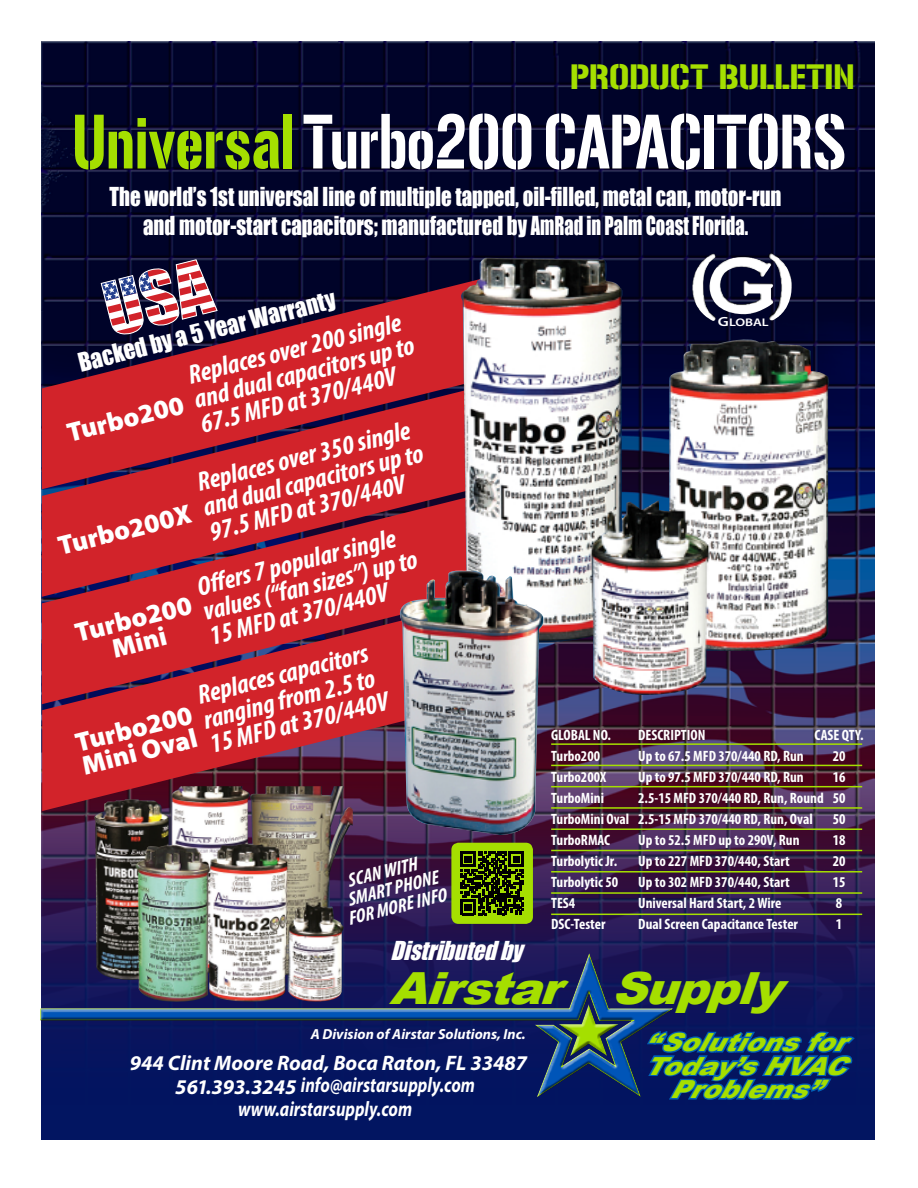
<style>
.page{position:relative;width:918px;height:1188px;background:#fff}
.page>*{position:absolute;margin:0;border:0;box-sizing:border-box;transform-origin:0 0}
.t1{font:67.95px "Gunplay";color:#fff;scale:.75 1}
.t2{font:italic 900 44.25px "Arial";color:#a5df00;scale:1.08 1}
.t3{font:30.9px "Gunplay";color:#a5df00}
.t4{font:italic 700 condensed 27px/25.5px "Myriad Pro";color:#fff}
.t5{font:900 27px/24px "Myriad Pro";color:#fff;text-align:center}
.t6{font:italic 900 24.9px/23.5px "Arial";color:#a5df00;text-align:center;scale:1.07 1}
.t7{font:24px/28.8px "Impact";color:#fff;text-align:center;scale:.87 1}
.t8{font:24px "Impact";color:#fff;scale:.95 1}
.t9{font:italic 24px "Impact";color:#fff;scale:.95 1}
.t10{font:italic 700 22.95px "Myriad Pro";color:#000}
.t11{font:italic 700 21px/23.2px "Myriad Pro";color:#fff;text-align:center}
.t12{font:italic 700 condensed 19.5px/18.5px "Myriad Pro";color:#fff}
.t13{font:700 condensed 15px/21px "Myriad Pro";color:#fff}
.t14{font:italic 700 14.55px "Myriad Pro";color:#fff}
.t15{font:600 11.1px "Myriad Pro";color:#fff;scale:1.25 1}
.s1{color:#a5df00}
.s2{font-size:13.35px}
</style>
<div class="page">
<img style="left:42px;top:41px;width:833px;height:1099px">
<svg style="left:41px;top:780px;width:833px;height:360px;background:#251a53"></svg>
<svg style="left:42px;top:270px;width:419px;height:107px;background:#63132a"></svg>
<svg style="left:42px;top:377px;width:419px;height:108px;background:#c5212b"></svg>
<svg style="left:42px;top:485px;width:419px;height:106px;background:#c5222c"></svg>
<svg style="left:42px;top:591px;width:356px;height:220px;background:#ba222d"></svg>
<img style="left:461px;top:258px;width:369px;height:437px">
<img style="left:398px;top:570px;width:146px;height:265px">
<img style="left:90px;top:786px;width:263px;height:164px">
<img style="left:691px;top:253px;width:102px;height:69px">
<div style="left:37px;top:952px;width:639px;height:146px;background:#000;opacity:.75"></div>
<div style="left:556px;top:1001px;width:66px;height:55px;background:#fff;opacity:.75"></div>
<div style="left:556px;top:1003px;width:66px;height:53px;background:#000;opacity:.75"></div>
<svg style="left:100px;top:259px;width:118px;height:76px"></svg>
<svg style="left:644px;top:1028px;width:213px;height:74px;background:#023585"></svg>
<div style="left:451px;top:843px;width:82px;height:81px;background:#a5df00;border-radius:7px"></div>
<svg style="left:460px;top:851px;width:64px;height:64px"></svg>
<hr style="left:551px;top:765px;width:311px;height:1px;background:#a5df00">
<hr style="left:551px;top:743px;width:311px;height:2px;background:#a5df00">
<hr style="left:551px;top:786px;width:311px;height:1px;background:#a5df00">
<hr style="left:551px;top:807px;width:311px;height:2px;background:#a5df00">
<hr style="left:551px;top:828px;width:311px;height:2px;background:#a5df00">
<hr style="left:551px;top:850px;width:311px;height:1px;background:#a5df00">
<hr style="left:551px;top:871px;width:311px;height:2px;background:#a5df00">
<hr style="left:551px;top:892px;width:311px;height:2px;background:#a5df00">
<hr style="left:551px;top:914px;width:311px;height:1px;background:#a5df00">
<h3 class="t3" style="left:570px;top:59px;width:286px">PRODUCT BULLETIN</h3>
<h1 class="t1" style="left:73px;top:103px;width:1033px"><span class="s1">Universal</span> Turbo200 CAPACITORS</h1>
<h3 class="t7" style="left:110px;top:182px;width:774px">The world’s 1st universal line of multiple tapped, oil-filled, metal can, motor-run and motor-start capacitors; manufactured by AmRad in Palm Coast Florida.</h3>
<h3 class="t8" style="left:74px;top:344px;width:280px;rotate:-14deg">Backed by a 5 Year Warranty</h3>
<h3 class="t5" style="left:65px;top:420px;width:121px;rotate:-14deg">Turbo200</h3>
<h3 class="t4" style="left:185px;top:362px;width:227px;rotate:-14deg">Replaces over 200 single and dual capacitors up to<br>67.5 MFD at 370/440V</h3>
<h3 class="t4" style="left:194px;top:469px;width:227px;rotate:-14deg">Replaces over 350 single and dual capacitors up to<br>97.5 MFD at 370/440V</h3>
<h3 class="t5" style="left:56px;top:534px;width:138px;rotate:-14deg">Turbo200X</h3>
<h3 class="t4" style="left:194px;top:574px;width:221px;rotate:-14deg">Off ers 7 popular single values (“fan sizes”) up to<br>15 MFD at 370/440V</h3>
<h3 class="t4" style="left:195px;top:682px;width:185px;rotate:-14deg">Replaces capacitors ranging from 2.5 to<br>15 MFD at 370/440V</h3>
<h3 class="t5" style="left:73px;top:620px;width:121px;rotate:-14deg">Turbo200<br>Mini</h3>
<h3 class="t5" style="left:73px;top:730px;width:121px;text-align:left;rotate:-14deg">Turbo200<br>Mini Oval</h3>
<h3 class="t12" style="left:337px;top:873px;width:102px;text-indent:9px;rotate:-14deg">SCAN WITH<br>SMART PHONE<br>FOR MORE INFO</h3>
<h3 class="t9" style="left:391px;top:932px;width:149px">Distributedby</h3>
<p class="t15" style="left:718px;top:315px;width:42px"><span class="s2">G</span>LOBAL</p>
<p class="t13" style="left:551px;top:724px;width:61px">GLOBAL NO.</p>
<p class="t13" style="left:638px;top:724px;width:69px">DESCRIPTION</p>
<p class="t13" style="left:815px;top:724px;width:51px">CASE QTY.</p>
<p class="t13" style="left:551px;top:745px;width:50px">Turbo200</p>
<p class="t13" style="left:638px;top:745px;width:167px">Up to 67.5 MFD 370/440 RD, Run</p>
<p class="t13" style="left:833px;top:745px;width:14px">20</p>
<p class="t13" style="left:551px;top:766px;width:57px">Turbo200X</p>
<p class="t13" style="left:638px;top:766px;width:167px">Up to 97.5 MFD 370/440 RD, Run</p>
<p class="t13" style="left:833px;top:766px;width:14px">16</p>
<p class="t13" style="left:551px;top:787px;width:54px">TurboMini</p>
<p class="t13" style="left:551px;top:787px;width:296px;text-indent:87px">2.5-15 MFD 370/440 RD, Run, Round 50<br>TurboMini Oval 2.5-15 MFD 370/440 RD, Run, Oval</p>
<p class="t13" style="left:833px;top:808px;width:14px">50</p>
<p class="t13" style="left:551px;top:829px;width:60px">TurboRMAC</p>
<p class="t13" style="left:638px;top:829px;width:163px">Up to 52.5 MFD up to 290V, Run</p>
<p class="t13" style="left:833px;top:829px;width:14px">18</p>
<p class="t13" style="left:551px;top:850px;width:68px">Turbolytic Jr.</p>
<p class="t13" style="left:638px;top:850px;width:153px">Up to 227 MFD 370/440, Start</p>
<p class="t13" style="left:833px;top:850px;width:14px">20</p>
<p class="t13" style="left:551px;top:871px;width:69px">Turbolytic 50</p>
<p class="t13" style="left:638px;top:871px;width:153px">Up to 302 MFD 370/440, Start</p>
<p class="t13" style="left:833px;top:871px;width:14px">15</p>
<p class="t13" style="left:551px;top:892px;width:26px">TES4</p>
<p class="t13" style="left:638px;top:892px;width:145px">Universal Hard Start, 2 Wire</p>
<p class="t13" style="left:836px;top:892px;width:8px">8</p>
<p class="t13" style="left:551px;top:913px;width:56px">DSC-Tester</p>
<p class="t13" style="left:638px;top:913px;width:161px">Dual Screen Capacitance Tester</p>
<p class="t13" style="left:836px;top:913px;width:8px">1</p>
<h2 class="t2" style="left:389px;top:956px;width:384px">Airstar Supply</h2>
<h3 class="t10" style="left:663px;top:1036px;width:25px">™</h3>
<p class="t14" style="left:311px;top:1025px;width:217px">A Division of Airstar Solutions, Inc.</p>
<h3 class="t6" style="left:644px;top:1030px;width:207px">“Solutionsfor<br>Today’sHVAC<br>Problems”</h3>
<h3 class="t11" style="left:130px;top:1051px;width:399px">944 Clint Moore Road, Boca Raton, FL 33487<br>561.393.3245 info@airstarsupply.com www.airstarsupply.com</h3>
</div>
